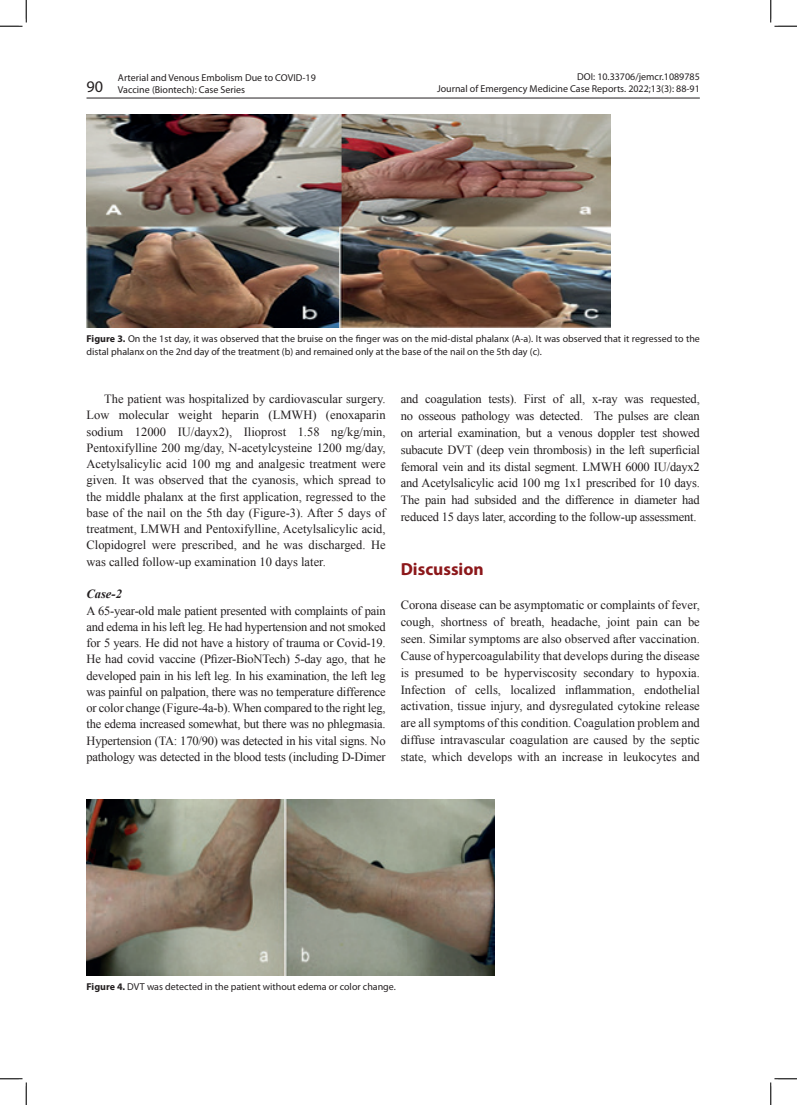
<style>
.page{position:relative;width:797px;height:1105px;background:#fff}
.page>*{position:absolute;margin:0;border:0;box-sizing:border-box;transform-origin:0 0}
.metin{font:700 17.5px "Myriad Pro";color:#8c171a}
.t1{font:16.25px "Myriad Pro";color:#231f20}
.metin-2{font:12.5px/16.2px "Times New Roman";letter-spacing:-.015em;color:#231f20;text-align:justify}
.metin-3{font:italic 700 12.5px "Times New Roman";color:#231f20}
.t2{font:10px/12.5px "Myriad Pro";color:#231f20}
.s1{font-weight:700}
</style>
<div class="page">
<hr style="left:86px;top:98px;width:613px;height:1px;background:#231f20">
<img style="left:86px;top:115px;width:524px;height:212px">
<img style="left:86px;top:800px;width:408px;height:176px">
<svg style="left:0;top:0;width:27px;height:27px"></svg>
<svg style="left:0;top:1078px;width:27px;height:27px"></svg>
<svg style="left:770px;top:0;width:27px;height:27px"></svg>
<svg style="left:770px;top:1078px;width:27px;height:27px"></svg>
<p class="t2" style="left:118px;top:71px;width:199px">Arterial and Venous Embolism Due to COVID-19</p>
<p class="t2" style="left:577px;top:70px;width:124px">DOI: 10.33706/jemcr.1089785</p>
<p class="t2" style="left:118px;top:83px;width:129px">Vaccine (Biontech): Case Series</p>
<h2 class="t1" style="left:86px;top:77px;width:18px">90</h2>
<p class="t2" style="left:437px;top:82px;width:264px">Journal of Emergency Medicine Case Reports. 2022;13(3): 88-91</p>
<p class="t2" style="left:86px;top:333px;width:615px"><span class="s1">Figure 3.</span> On the 1st day, it was observed that the bruise on the finger was on the mid-distal phalanx (A-a). It was observed that it regressed to the distal phalanx on the 2nd day of the treatment (b) and remained only at the base of the nail on the 5th day (c).</p>
<p class="metin-2" style="left:86px;top:391px;width:301px;text-indent:18px">The patient was hospitalized by cardiovascular surgery.<br>Low molecular weight heparin (LMWH) (enoxaparin sodium 12000 IU/dayx2), Ilioprost 1.58 ng/kg/min, Pentoxifylline 200 mg/day, N-acetylcysteine 1200 mg/day, Acetylsalicylic acid 100 mg and analgesic treatment were given. It was observed that the cyanosis, which spread to the middle phalanx at the first application, regressed to the base of the nail on the 5th day (Figure-3). After 5 days of treatment, LMWH and Pentoxifylline, Acetylsalicylic acid, Clopidogrel were prescribed, and he was discharged. He was called follow-up examination 10 days later.</p>
<p class="metin-3" style="left:86px;top:585px;width:37px">Case-2</p>
<p class="metin-2" style="left:86px;top:602px;width:301px">A 65-year-old male patient presented with complaints of pain and edema in his left leg. He had hypertension and not smoked for 5 years. He did not have a history of trauma or Covid-19.<br>He had covid vaccine (Pfizer-BioNTech) 5-day ago, that he developed pain in his left leg. In his examination, the left leg was painful on palpation, there was no temperature difference or color change (Figure-4a-b). When compared to the right leg, the edema increased somewhat, but there was no phlegmasia.<br>Hypertension (TA: 170/90) was detected in his vital signs. No pathology was detected in the blood tests (including D-Dimer</p>
<p class="metin-2" style="left:400px;top:390px;width:301px;line-height:16.9px">and coagulation tests). First of all, x-ray was requested, no osseous pathology was detected. The pulses are clean on arterial examination, but a venous doppler test showed subacute DVT (deep vein thrombosis) in the left superficial femoral vein and its distal segment. LMWH 6000 IU/dayx2 and Acetylsalicylic acid 100 mg 1x1 prescribed for 10 days.<br>The pain had subsided and the difference in diameter had reduced 15 days later, according to the follow-up assessment.</p>
<p class="metin" style="left:400px;top:558px;width:85px">Discussion</p>
<p class="metin-2" style="left:400px;top:596px;width:301px;line-height:16.9px">Corona disease can be asymptomatic or complaints of fever, cough, shortness of breath, headache, joint pain can be seen. Similar symptoms are also observed after vaccination.<br>Cause of hypercoagulability that develops during the disease is presumed to be hyperviscosity secondary to hypoxia.<br>Infection of cells, localized inflammation, endothelial activation, tissue injury, and dysregulated cytokine release are all symptoms of this condition. Coagulation problem and diffuse intravascular coagulation are caused by the septic state, which develops with an increase in leukocytes and</p>
<p class="t2" style="left:86px;top:980px;width:311px"><span class="s1">Figure 4.</span> DVT was detected in the patient without edema or color change.</p>
</div>
